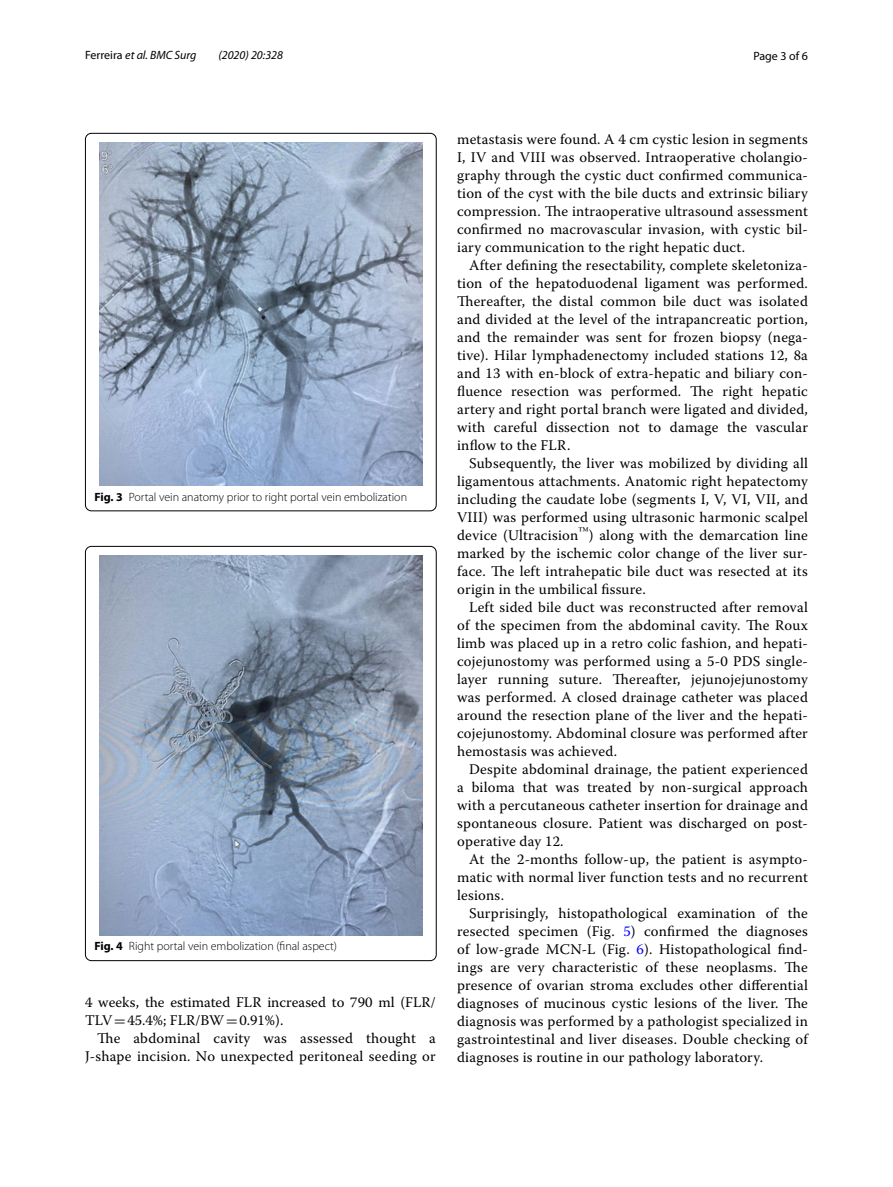
<style>
.page{position:relative;width:893px;height:1187px;background:#fff}
.page>*{position:absolute;margin:0;border:0;box-sizing:border-box;transform-origin:0 0}
.t1{font:14.7px/18px "Warnock Pro";letter-spacing:.015em;color:#000;text-align:justify}
.t2{font:300 12px "Myriad Pro";color:#000}
.t3{font:italic 12px "Myriad Pro";color:#000}
.t4{font:12px "Myriad Pro";color:#000}
.s1{font-style:normal}
.s2{font-weight:700}
.s3{font-family:"MTSY"}
.s4{color:#00f}
</style>
<div class="page">
<img style="left:99px;top:142px;width:323px;height:343px">
<div style="left:85px;top:133px;width:351px;height:378px;border:1px solid #000;border-radius:6px"></div>
<img style="left:99px;top:555px;width:323px;height:379px">
<div style="left:85px;top:546px;width:351px;height:414px;border:1px solid #000;border-radius:6px"></div>
<p class="t3" style="left:85px;top:48px;width:113px"><span class="s1">Ferreira</span> et al. BMC Surg</p>
<p class="t3" style="left:218px;top:48px;width:66px">(2020) 20:328</p>
<p class="t4" style="left:753px;top:48px;width:56px">Page 3 of 6</p>
<p class="t2" style="left:94px;top:490px;width:314px"><span class="s2">Fig. 3</span> Portal vein anatomy prior to right portal vein embolization</p>
<p class="t2" style="left:94px;top:939px;width:244px"><span class="s2">Fig. 4</span> Right portal vein embolization (final aspect)</p>
<p class="t1" style="left:85px;top:993px;width:352px">4 weeks, the estimated FLR increased to 790 ml (FLR/<br>TLV<span class="s3">=</span>45.4%; FLR/BW<span class="s3">=</span>0.91%).</p>
<p class="t1" style="left:85px;top:1029px;width:352px;text-align:right">The abdominal cavity was assessed thought a<br>J-shape incision. No unexpected peritoneal seeding or</p>
<p class="t1" style="left:457px;top:130px;width:352px">metastasis were found. A 4 cm cystic lesion in segments I, IV and VIII was observed. Intraoperative cholangio&shy;graphy through the cystic duct confirmed communica&shy;tion of the cyst with the bile ducts and extrinsic biliary compression. The intraoperative ultrasound assessment confirmed no macrovascular invasion, with cystic bil&shy;iary communication to the right hepatic duct.</p>
<p class="t1" style="left:457px;top:256px;width:352px;text-indent:12px">After defining the resectability, complete skeletoniza&shy;tion of the hepatoduodenal ligament was performed.<br>Thereafter, the distal common bile duct was isolated and divided at the level of the intrapancreatic portion, and the remainder was sent for frozen biopsy (nega&shy;tive). Hilar lymphadenectomy included stations 12, 8a and 13 with en-block of extra-hepatic and biliary con&shy;fluence resection was performed. The right hepatic artery and right portal branch were ligated and divided, with careful dissection not to damage the vascular inflow to the FLR.</p>
<p class="t1" style="left:457px;top:454px;width:352px;text-indent:12px">Subsequently, the liver was mobilized by dividing all ligamentous attachments. Anatomic right hepatectomy including the caudate lobe (segments I, V, VI, VII, and VIII) was performed using ultrasonic harmonic scalpel device (Ultracision<sup>™</sup>) along with the demarcation line marked by the ischemic color change of the liver sur&shy;face. The left intrahepatic bile duct was resected at its origin in the umbilical fissure.</p>
<p class="t1" style="left:457px;top:598px;width:352px;text-indent:12px">Left sided bile duct was reconstructed after removal of the specimen from the abdominal cavity. The Roux limb was placed up in a retro colic fashion, and hepati&shy;cojejunostomy was performed using a 5-0 PDS single&shy;layer running suture. Thereafter, jejunojejunostomy was performed. A closed drainage catheter was placed around the resection plane of the liver and the hepati&shy;cojejunostomy. Abdominal closure was performed after hemostasis was achieved.</p>
<p class="t1" style="left:457px;top:760px;width:352px;text-indent:12px">Despite abdominal drainage, the patient experienced a biloma that was treated by non-surgical approach with a percutaneous catheter insertion for drainage and spontaneous closure. Patient was discharged on post&shy;operative day 12.</p>
<p class="t1" style="left:457px;top:850px;width:352px;text-indent:12px">At the 2-months follow-up, the patient is asympto&shy;matic with normal liver function tests and no recurrent lesions.</p>
<p class="t1" style="left:457px;top:904px;width:352px;text-indent:12px">Surprisingly, histopathological examination of the resected specimen (Fig. <span class="s4">5</span>) confirmed the diagnoses of low-grade MCN-L (Fig. <span class="s4">6</span>). Histopathological find&shy;ings are very characteristic of these neoplasms. The presence of ovarian stroma excludes other differential diagnoses of mucinous cystic lesions of the liver. The diagnosis was performed by a pathologist specialized in gastrointestinal and liver diseases. Double checking of diagnoses is routine in our pathology laboratory.</p>
</div>
